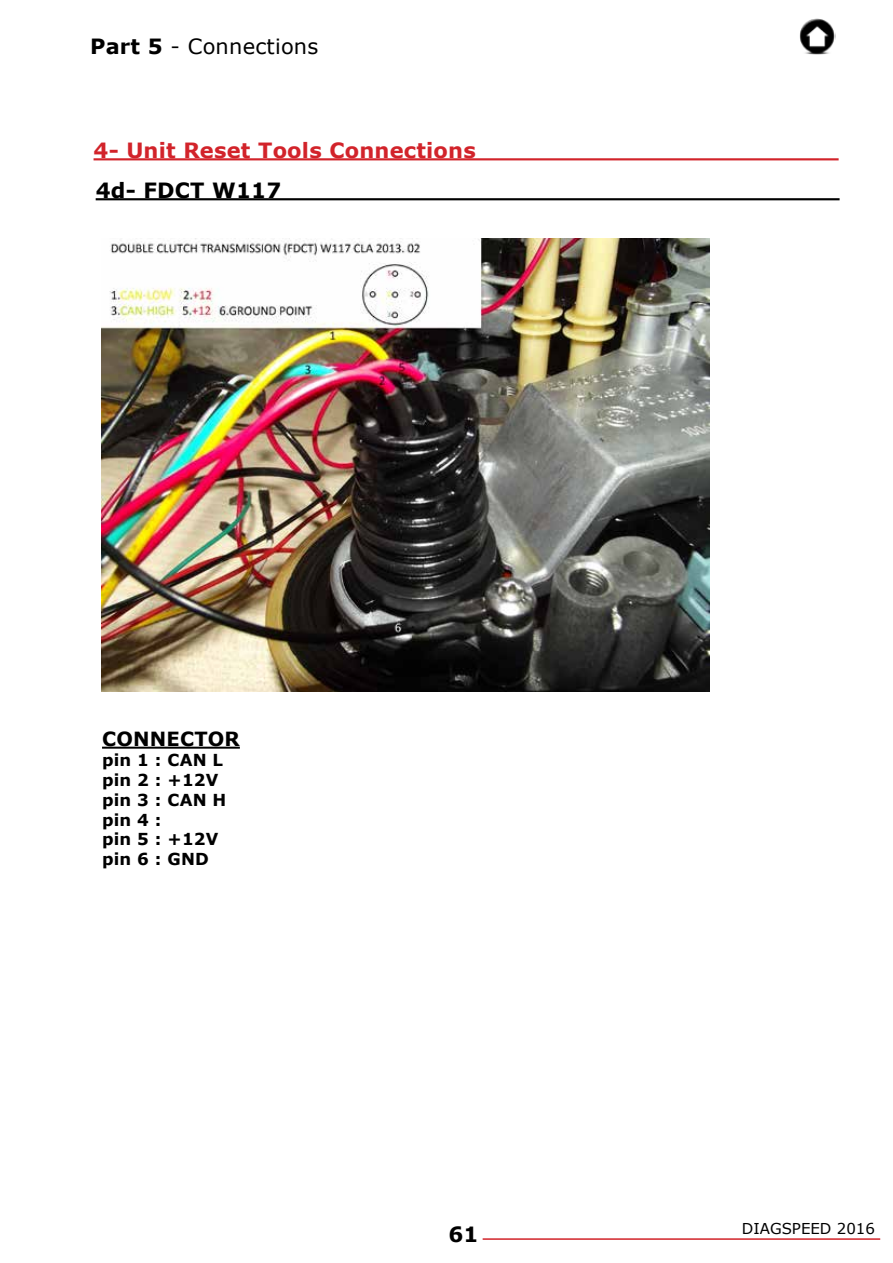
<style>
.page{position:relative;width:893px;height:1263px;background:#fff}
.page>*{position:absolute;margin:0;border:0;box-sizing:border-box;transform-origin:0 0}
.t1{font:700 21px "Verdana";letter-spacing:.01em;color:#d2232a}
.t2{font:21px "Verdana";letter-spacing:.01em;color:#000}
.t3{font:700 21px "Verdana";letter-spacing:.01em;color:#000}
.t4{font:700 19.5px "Verdana";letter-spacing:.01em;color:#000}
.t5{font:700 16.5px/19.8px "Verdana";letter-spacing:.01em;color:#000}
.t6{font:15px "Verdana";color:#000}
.s1{font-weight:700}
</style>
<div class="page">
<hr style="left:483px;top:1238px;width:397px;height:2px;background:#d2232a">
<img style="left:799px;top:18px;width:37px;height:36px">
<hr style="left:94px;top:158px;width:745px;height:2px;background:#d2232a">
<hr style="left:96px;top:198px;width:744px;height:2px;background:#000">
<img style="left:101px;top:238px;width:608px;height:453px">
<hr style="left:102px;top:747px;width:138px;height:2px;background:#000">
<p class="t2" style="left:90px;top:33px;width:230px"><span class="s1">Part 5</span> - Connections</p>
<p class="t1" style="left:94px;top:137px;width:384px">4- Unit Reset Tools Connections</p>
<p class="t3" style="left:96px;top:177px;width:187px">4d- FDCT W117</p>
<p class="t4" style="left:102px;top:727px;width:139px">CONNECTOR</p>
<p class="t5" style="left:102px;top:750px;width:126px">pin 1 : CAN L pin 2 : +12V pin 3 : CAN H pin 4 :<br>pin 5 : +12V pin 6 : GND</p>
<p class="t3" style="left:448px;top:1221px;width:31px">61</p>
<p class="t6" style="left:742px;top:1219px;width:135px">DIAGSPEED 2016</p>
</div>
